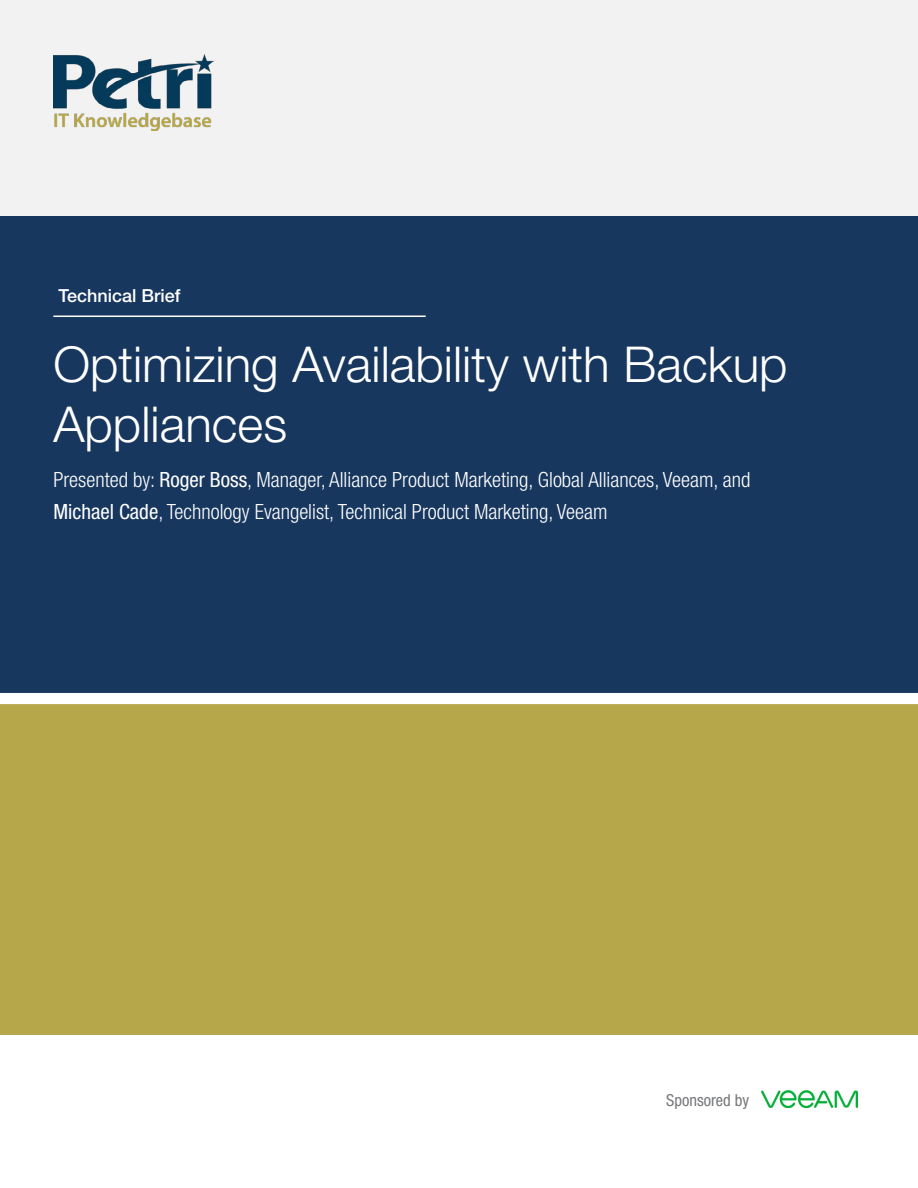
<style>
.page{position:relative;width:918px;height:1188px;background:#fff}
.page>*{position:absolute;margin:0;border:0;box-sizing:border-box;transform-origin:0 0}
.t1{font:300 49.5px/60px "Helvetica Neue LT Std";color:#fff}
.t2{font:300 condensed 21px/32px "Helvetica Neue LT Std";color:#fff}
.t3{font:500 18px "Helvetica Neue LT Std";color:#fff}
.t4{font:condensed 16.5px "Helvetica Neue LT Std";color:#77787b}
.s1{font-weight:400}
</style>
<div class="page">
<div style="left:0;top:197px;width:918px;height:838px;background:#17375e"></div>
<div style="left:0;top:703px;width:918px;height:332px;background:#b7a74b"></div>
<div style="left:0;top:693px;width:918px;height:11px;background:#fff"></div>
<div style="left:0;top:0;width:918px;height:216px;background:#f2f2f2"></div>
<img style="left:53px;top:54px;width:161px;height:77px">
<hr style="left:53px;top:316px;width:373px;height:1px;background:#fff">
<img style="left:762px;top:1090px;width:95px;height:17px">
<p class="t3" style="left:58px;top:285px;width:124px">Technical Brief</p>
<h1 class="t1" style="left:53px;top:333px;width:736px">Optimizing Availability with Backup<br>Appliances</h1>
<p class="t2" style="left:53px;top:464px;width:699px">Presented by: <span class="s1">Roger Boss</span>, Manager, Alliance Product Marketing, Global Alliances, Veeam, and<br><span class="s1">Michael Cade</span>, Technology Evangelist, Technical Product Marketing, Veeam</p>
<p class="t4" style="left:666px;top:1091px;width:85px">Sponsored by</p>
</div>
